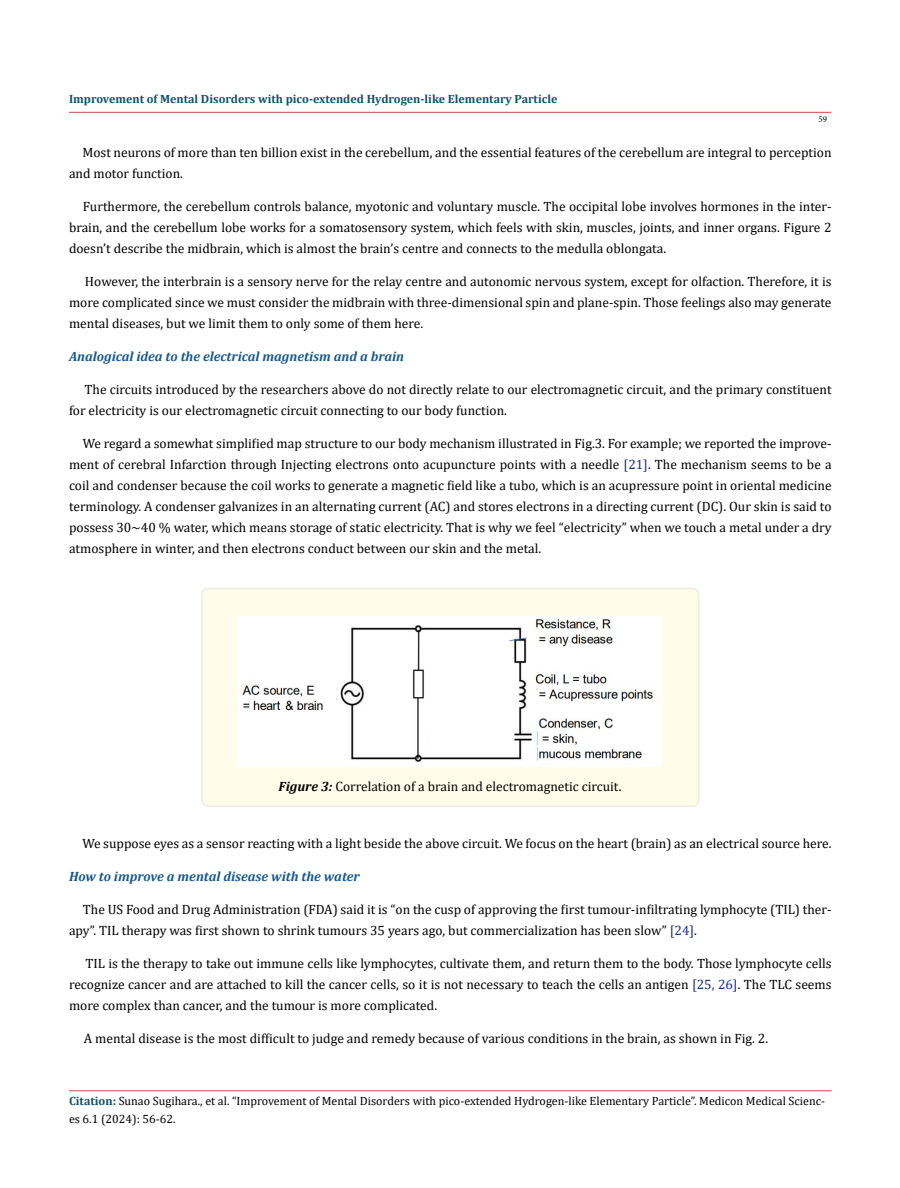
<style>
.page{position:relative;width:900px;height:1188px;background:#fff}
.page>*{position:absolute;margin:0;border:0;box-sizing:border-box;transform-origin:0 0}
.t1{font:13.5px/21px "Cambria";color:#000;text-align:justify}
.t2{font:italic 700 13.5px "Cambria";color:#15588c}
.t3{font:12px/18px "Cambria";color:#000}
.t4{font:700 12px "Cambria";color:#0e536a}
.t5{font:9px "Minion Pro";color:#000}
.s1{color:#152c8c}
.s2{font-weight:700;font-style:italic}
.s3{font-weight:700;color:#0e536a}
.s4{font-weight:700;color:#173e88}
</style>
<div class="page">
<hr style="left:69px;top:1091px;width:763px;height:1px;background:#c0504d">
<hr style="left:69px;top:112px;width:762px;height:1px;background:#c0504d">
<div style="left:202px;top:588px;width:497px;height:218px;background:#fffde9;border-radius:6px"></div>
<div style="left:201px;top:588px;width:498px;height:219px;border:2px solid #eeece1;border-radius:6px"></div>
<img style="left:238px;top:617px;width:424px;height:150px">
<p class="t4" style="left:69px;top:91px;width:490px">Improvement of Mental Disorders with pico-extended Hydrogen-like Elementary Particle</p>
<p class="t5" style="left:818px;top:113px;width:10px">59</p>
<p class="t1" style="left:69px;top:141px;width:764px;text-indent:13px">Most neurons of more than ten billion exist in the cerebellum, and the essential features of the cerebellum are integral to perception and motor function.</p>
<p class="t1" style="left:69px;top:195px;width:764px;text-indent:14px">Furthermore, the cerebellum controls balance, myotonic and voluntary muscle. The occipital lobe involves hormones in the inter&shy;brain, and the cerebellum lobe works for a somatosensory system, which feels with skin, muscles, joints, and inner organs. Figure 2 doesn’t describe the midbrain, which is almost the brain’s centre and connects to the medulla oblongata.</p>
<p class="t1" style="left:69px;top:270px;width:764px;text-indent:16px">However, the interbrain is a sensory nerve for the relay centre and autonomic nervous system, except for olfaction. Therefore, it is more complicated since we must consider the midbrain with three-dimensional spin and plane-spin. Those feelings also may generate mental diseases, but we limit them to only some of them here.</p>
<p class="t2" style="left:69px;top:346px;width:337px">Analogical idea to the electrical magnetism and a brain</p>
<p class="t1" style="left:69px;top:378px;width:764px;text-indent:16px">The circuits introduced by the researchers above do not directly relate to our electromagnetic circuit, and the primary constituent for electricity is our electromagnetic circuit connecting to our body function.</p>
<p class="t1" style="left:69px;top:432px;width:764px;text-indent:14px">We regard a somewhat simplified map structure to our body mechanism illustrated in Fig.3. For example; we reported the improve&shy;ment of cerebral Infarction through Injecting electrons onto acupuncture points with a needle <span class="s1">[21]</span>. The mechanism seems to be a coil and condenser because the coil works to generate a magnetic field like a tubo, which is an acupressure point in oriental medicine terminology. A condenser galvanizes in an alternating current (AC) and stores electrons in a directing current (DC). Our skin is said to possess 30~40 % water, which means storage of static electricity. That is why we feel “electricity” when we touch a metal under a dry atmosphere in winter, and then electrons conduct between our skin and the metal.</p>
<p class="t1" style="left:278px;top:776px;width:345px"><span class="s2">Figure 3:</span> Correlation of a brain and electromagnetic circuit.</p>
<p class="t1" style="left:82px;top:833px;width:751px">We suppose eyes as a sensor reacting with a light beside the above circuit. We focus on the heart (brain) as an electrical source here.</p>
<p class="t2" style="left:69px;top:867px;width:292px">How to improve a mental disease with the water</p>
<p class="t1" style="left:69px;top:899px;width:764px;text-indent:14px">The US Food and Drug Administration (FDA) said it is “on the cusp of approving the first tumour-infiltrating lymphocyte (TIL) ther&shy;apy”. TIL therapy was first shown to shrink tumours 35 years ago, but commercialization has been slow” <span class="s1">[24]</span>.</p>
<p class="t1" style="left:69px;top:953px;width:764px;text-indent:16px">TIL is the therapy to take out immune cells like lymphocytes, cultivate them, and return them to the body. Those lymphocyte cells recognize cancer and are attached to kill the cancer cells, so it is not necessary to teach the cells an antigen <span class="s1">[25, 26]</span>. The TLC seems more complex than cancer, and the tumour is more complicated.</p>
<p class="t1" style="left:84px;top:1028px;width:686px">A mental disease is the most difficult to judge and remedy because of various conditions in the brain, as shown in Fig. 2.</p>
<p class="t3" style="left:69px;top:1092px;width:757px"><span class="s3">Citation</span><span class="s4">:</span> Sunao Sugihara., et al. “Improvement of Mental Disorders with pico-extended Hydrogen-like Elementary Particle”. Medicon Medical Scienc&shy;es 6.1 (2024): 56-62.</p>
</div>
